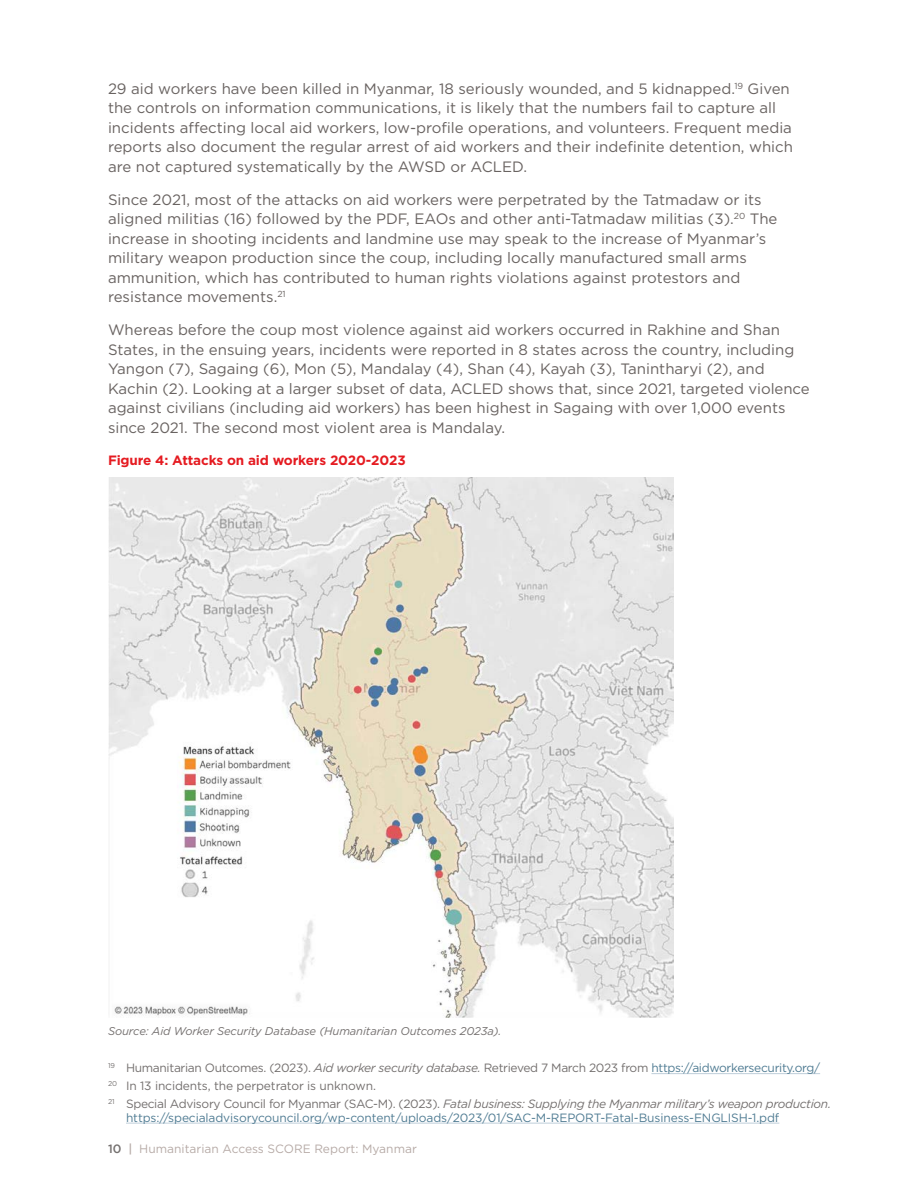
<style>
.page{position:relative;width:918px;height:1188px;background:#fff}
.page>*{position:absolute;margin:0;border:0;box-sizing:border-box;transform-origin:0 0}
.t1{font:15px/19.5px "Gotham";color:#696361}
.t2{font:700 13.5px "Gotham";letter-spacing:-.01em;color:#e51b21}
.t3{font:12px/18px "Gotham";letter-spacing:-.025em;color:#74706f}
.t4{font:12px "Gotham";letter-spacing:-.01em;color:#507c93}
.t5{font:12px "Gotham";color:#b7aba7}
.t6{font:italic 11.25px "Gotham";letter-spacing:-.01em;color:#74706f}
.s1{font-style:italic}
.s2{color:#507c93}
.s3{font-weight:500;color:#74706f}
.s4{font-weight:500}
</style>
<div class="page">
<hr style="left:651px;top:1073px;width:169px;height:1px;background:#bfcfda">
<hr style="left:126px;top:1123px;width:653px;height:1px;background:#bfcfda">
<img style="left:108px;top:477px;width:565px;height:540px">
<p class="t1" style="left:108px;top:78px;width:687px">29 aid workers have been killed in Myanmar, 18 seriously wounded, and 5 kidnapped.<sup>19</sup> Given the controls on information communications, it is likely that the numbers fail to capture all incidents affecting local aid workers, low-profile operations, and volunteers. Frequent media reports also document the regular arrest of aid workers and their indefinite detention, which are not captured systematically by the AWSD or ACLED.</p>
<p class="t1" style="left:108px;top:189px;width:671px">Since 2021, most of the attacks on aid workers were perpetrated by the Tatmadaw or its aligned militias (16) followed by the PDF, EAOs and other anti-Tatmadaw militias (3).<sup>20</sup> The increase in shooting incidents and landmine use may speak to the increase of Myanmar’s military weapon production since the coup, including locally manufactured small arms ammunition, which has contributed to human rights violations against protestors and resistance movements.<sup>21</sup></p>
<p class="t1" style="left:108px;top:320px;width:703px">Whereas before the coup most violence against aid workers occurred in Rakhine and Shan States, in the ensuing years, incidents were reported in 8 states across the country, including Yangon (7), Sagaing (6), Mon (5), Mandalay (4), Shan (4), Kayah (3), Tanintharyi (2), and Kachin (2). Looking at a larger subset of data, ACLED shows that, since 2021, targeted violence against civilians (including aid workers) has been highest in Sagaing with over 1,000 events since 2021. The second most violent area is Mandalay.</p>
<p class="t2" style="left:108px;top:452px;width:299px">Figure 4: Attacks on aid workers 2020-2023</p>
<p class="t6" style="left:108px;top:1025px;width:395px">Source: Aid Worker Security Database (Humanitarian Outcomes 2023a).</p>
<p class="t3" style="left:108px;top:1059px;width:725px"><sup>19</sup> Humanitarian Outcomes. (2023). <span class="s1">Aid worker security database.</span> Retrieved 7 March 2023 from <span class="s2">https://aidworkersecurity.org/<br></span><sup>20</sup> In 13 incidents, the perpetrator is unknown.<br><sup>21</sup> Special Advisory Council for Myanmar (SAC-M). (2023). <span class="s1">Fatal business: Supplying the Myanmar military’s weapon production.</span></p>
<p class="t4" style="left:126px;top:1111px;width:655px">https://specialadvisorycouncil.org/wp-content/uploads/2023/01/SAC-M-REPORT-Fatal-Business-ENGLISH-1.pdf</p>
<p class="t5" style="left:108px;top:1142px;width:310px"><span class="s3">10</span> <span class="s4">|</span> Humanitarian Access SCORE Report: Myanmar</p>
</div>
